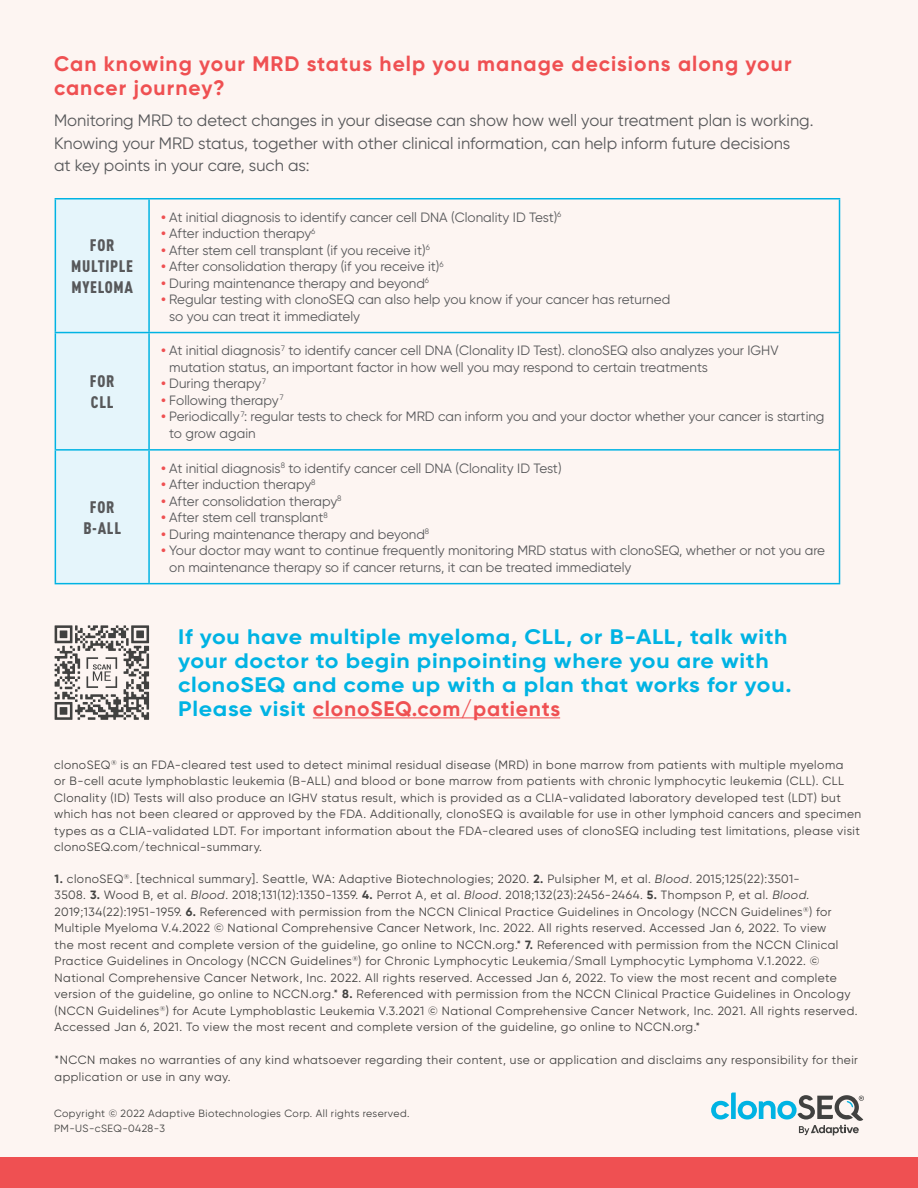
<style>
.page{position:relative;width:918px;height:1188px;background:#fdf5f2}
.page>*{position:absolute;margin:0;border:0;box-sizing:border-box;transform-origin:0 0}
.t1{font:700 21px/24px "Gilroy";letter-spacing:.03em;color:#00b3e3;scale:1.1 1}
.t2{font:700 21px/24px "Gilroy";letter-spacing:.045em;color:#ef5052}
.t3{font:16.5px/22.5px "Gilroy";color:#57585a}
.t4{font:900 16.5px/21px "DIN Cond";letter-spacing:.04em;color:#57585a}
.t5{font:13.5px/16.5px "Gilroy";color:#57585a}
.t6{font:12px/16.5px "Gilroy";letter-spacing:.04em;color:#414140}
.t7{font:10.5px "Gilroy";letter-spacing:.04em;color:#414140}
.s1{font-weight:700;color:#ef5052}
.s2{color:#00b3e3}
.s3{font-weight:700}
.s4{font-style:italic}
</style>
<div class="page">
<svg style="left:711px;top:1093px;width:153px;height:42px"></svg>
<div style="left:0;top:1157px;width:918px;height:31px;background:#ef5052"></div>
<div style="left:56px;top:200px;width:92px;height:383px;background:#e5f5fb"></div>
<hr style="left:55px;top:199px;width:1px;height:133px;background:#00b3e3">
<hr style="left:55px;top:198px;width:94px;height:2px;background:#00b3e3">
<hr style="left:148px;top:199px;width:2px;height:133px;background:#00b3e3">
<hr style="left:149px;top:198px;width:691px;height:2px;background:#00b3e3">
<hr style="left:839px;top:199px;width:1px;height:133px;background:#00b3e3">
<hr style="left:55px;top:333px;width:1px;height:116px;background:#00b3e3">
<hr style="left:55px;top:451px;width:1px;height:132px;background:#00b3e3">
<hr style="left:55px;top:332px;width:94px;height:1px;background:#00b3e3">
<hr style="left:55px;top:449px;width:94px;height:2px;background:#00b3e3">
<hr style="left:55px;top:583px;width:94px;height:1px;background:#00b3e3">
<hr style="left:148px;top:333px;width:2px;height:116px;background:#00b3e3">
<hr style="left:148px;top:451px;width:2px;height:132px;background:#00b3e3">
<hr style="left:149px;top:332px;width:691px;height:1px;background:#00b3e3">
<hr style="left:839px;top:333px;width:1px;height:116px;background:#00b3e3">
<hr style="left:839px;top:451px;width:1px;height:132px;background:#00b3e3">
<hr style="left:149px;top:449px;width:691px;height:2px;background:#00b3e3">
<hr style="left:149px;top:583px;width:691px;height:1px;background:#00b3e3">
<svg style="left:55px;top:625px;width:94px;height:95px"></svg>
<hr style="left:313px;top:717px;width:247px;height:1px;background:#ef5052">
<p class="t2" style="left:54px;top:51px;width:739px">Can knowing your MRD status help you manage decisions along your cancer journey?</p>
<p class="t3" style="left:54px;top:109px;width:761px">Monitoring MRD to detect changes in your disease can show how well your treatment plan is working.<br>Knowing your MRD status, together with other clinical information, can help inform future decisions<br>at key points in your care, such as:</p>
<p class="t4" style="left:90px;top:234px;width:26px">FOR</p>
<p class="t4" style="left:71px;top:255px;width:63px">MULTIPLE</p>
<p class="t4" style="left:72px;top:276px;width:63px">MYELOMA</p>
<p class="t4" style="left:90px;top:370px;width:26px">FOR<br>CLL</p>
<p class="t4" style="left:83px;top:496px;width:39px;text-align:center">FOR<br>B-ALL</p>
<p class="t5" style="left:161px;top:208px;width:402px"><span class="s1">•</span> At initial diagnosis to identify cancer cell DNA (Clonality ID Test)<sup>6</sup></p>
<p class="t5" style="left:161px;top:225px;width:156px"><span class="s1">•</span> After induction therapy<sup>6</sup></p>
<p class="t5" style="left:161px;top:241px;width:270px"><span class="s1">•</span> After stem cell transplant (if you receive it)<sup>6</sup></p>
<p class="t5" style="left:161px;top:258px;width:284px"><span class="s1">•</span> After consolidation therapy (if you receive it)<sup>6</sup></p>
<p class="t5" style="left:161px;top:274px;width:270px"><span class="s1">•</span> During maintenance therapy and beyond<sup>6</sup></p>
<p class="t5" style="left:169px;top:291px;width:502px;text-indent:-8px"><span class="s1">•</span> Regular testing with clonoSEQ can also help you know if your cancer has returned so you can treat it immediately</p>
<p class="t5" style="left:169px;top:342px;width:611px;text-indent:-8px"><span class="s1">•</span> At initial diagnosis<sup>7</sup> to identify cancer cell DNA (Clonality ID Test). clonoSEQ also analyzes your IGHV mutation status, an important factor in how well you may respond to certain treatments</p>
<p class="t5" style="left:161px;top:375px;width:107px"><span class="s1">•</span> During therapy<sup>7</sup></p>
<p class="t5" style="left:161px;top:392px;width:124px"><span class="s1">•</span> Following therapy<sup>7</sup></p>
<p class="t5" style="left:169px;top:408px;width:657px;text-indent:-8px"><span class="s1">•</span> Periodically<sup>7</sup>: regular tests to check for MRD can inform you and your doctor whether your cancer is starting to grow again</p>
<p class="t5" style="left:161px;top:460px;width:402px"><span class="s1">•</span> At initial diagnosis<sup>8</sup> to identify cancer cell DNA (Clonality ID Test)</p>
<p class="t5" style="left:161px;top:476px;width:156px"><span class="s1">•</span> After induction therapy<sup>8</sup></p>
<p class="t5" style="left:161px;top:493px;width:182px"><span class="s1">•</span> After consolidation therapy<sup>8</sup></p>
<p class="t5" style="left:161px;top:509px;width:168px"><span class="s1">•</span> After stem cell transplant<sup>8</sup></p>
<p class="t5" style="left:161px;top:526px;width:270px"><span class="s1">•</span> During maintenance therapy and beyond<sup>8</sup></p>
<p class="t5" style="left:169px;top:542px;width:657px;text-indent:-8px"><span class="s1">•</span> Your doctor may want to continue frequently monitoring MRD status with clonoSEQ, whether or not you are on maintenance therapy so if cancer returns, it can be treated immediately</p>
<p class="t1" style="left:178px;top:624px;width:559px">If you have multiple myeloma, CLL, or B-ALL, talk with your doctor to begin pinpointing where you are with clonoSEQ and come up with a plan that works for you.</p>
<p class="t2" style="left:178px;top:696px;width:383px"><span class="s2">Please visit</span> clonoSEQ.com/patients</p>
<p class="t6" style="left:54px;top:756px;width:809px">clonoSEQ<sup>®</sup> is an FDA-cleared test used to detect minimal residual disease (MRD) in bone marrow from patients with multiple myeloma<br>or B-cell acute lymphoblastic leukemia (B-ALL) and blood or bone marrow from patients with chronic lymphocytic leukemia (CLL). CLL Clonality (ID) Tests will also produce an IGHV status result, which is provided as a CLIA-validated laboratory developed test (LDT) but which has not been cleared or approved by the FDA. Additionally, clonoSEQ is available for use in other lymphoid cancers and specimen types as a CLIA-validated LDT. For important information about the FDA-cleared uses of clonoSEQ including test limitations, please visit clonoSEQ.com/technical-summary.</p>
<p class="t6" style="left:55px;top:870px;width:804px"><span class="s3">1.</span> clonoSEQ<sup>®</sup>. [technical summary]. Seattle, WA: Adaptive Biotechnologies; 2020. <span class="s3">2.</span> Pulsipher M, et al. <span class="s4">Blood</span>. 2015;125(22):3501-<br>3508. <span class="s3">3.</span> Wood B, et al. <span class="s4">Blood</span>. 2018;131(12):1350-1359. <span class="s3">4.</span> Perrot A, et al. <span class="s4">Blood</span>. 2018;132(23):2456-2464. <span class="s3">5.</span> Thompson P, et al. <span class="s4">Blood.<br></span>2019;134(22):1951-1959. <span class="s3">6.</span> Referenced with permission from the NCCN Clinical Practice Guidelines in Oncology (NCCN Guidelines<sup>®</sup>) for Multiple Myeloma V.4.2022 © National Comprehensive Cancer Network, Inc. 2022. All rights reserved. Accessed Jan 6, 2022. To view<br>the most recent and complete version of the guideline, go online to NCCN.org.* <span class="s3">7.</span> Referenced with permission from the NCCN Clinical Practice Guidelines in Oncology (NCCN Guidelines<sup>®</sup>) for Chronic Lymphocytic Leukemia/Small Lymphocytic Lymphoma V.1.2022. © National Comprehensive Cancer Network, Inc. 2022. All rights reserved. Accessed Jan 6, 2022. To view the most recent and complete version of the guideline, go online to NCCN.org.* <span class="s3">8.</span> Referenced with permission from the NCCN Clinical Practice Guidelines in Oncology (NCCN Guidelines<sup>®</sup>) for Acute Lymphoblastic Leukemia V.3.2021 © National Comprehensive Cancer Network, Inc. 2021. All rights reserved.<br>Accessed Jan 6, 2021. To view the most recent and complete version of the guideline, go online to NCCN.org.*</p>
<p class="t6" style="left:55px;top:1052px;width:805px">*NCCN makes no warranties of any kind whatsoever regarding their content, use or application and disclaims any responsibility for their application or use in any way.</p>
<p class="t7" style="left:54px;top:1107px;width:357px">Copyright © 2022 Adaptive Biotechnologies Corp. All rights reserved.</p>
<p class="t7" style="left:54px;top:1122px;width:113px">PM-US-cSEQ-0428-3</p>
</div>
